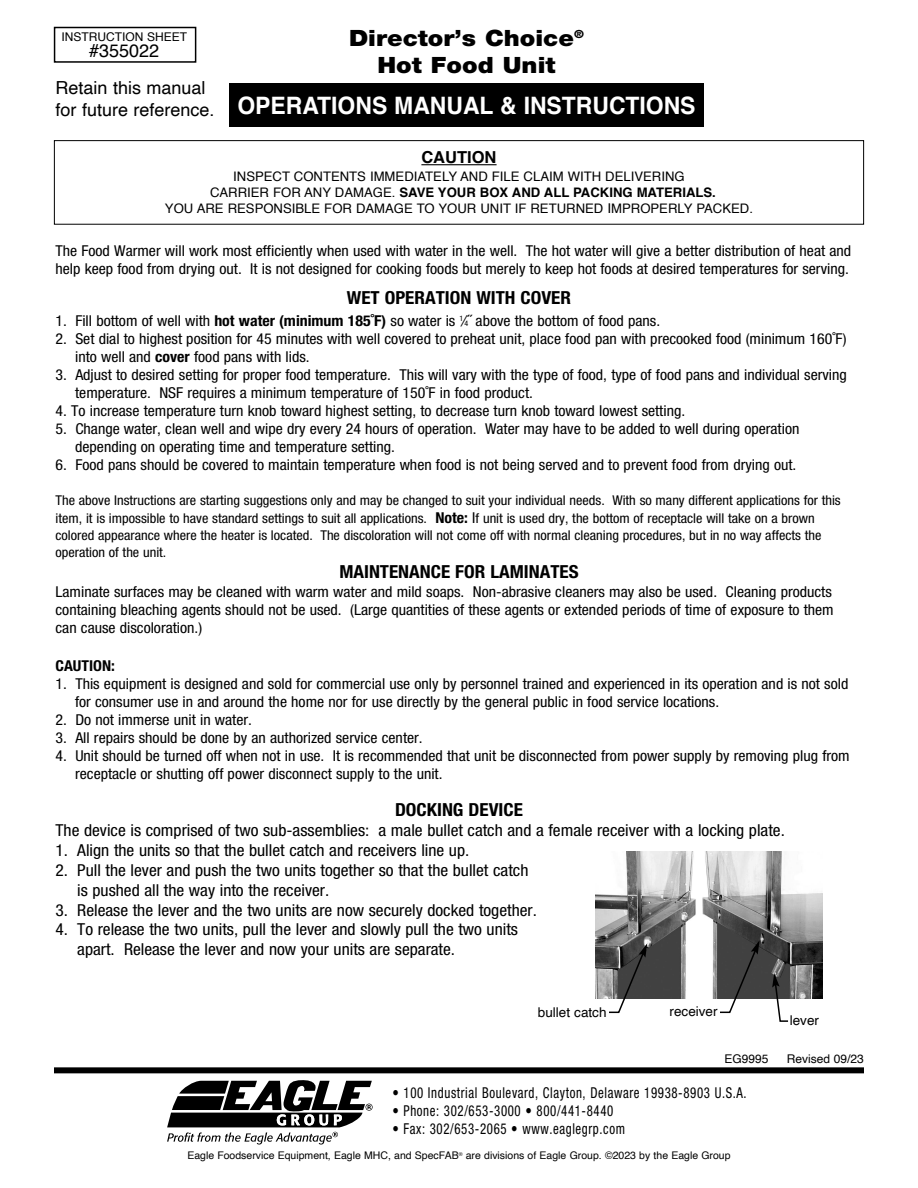
<style>
.page{position:relative;width:918px;height:1188px;background:#fff}
.page>*{position:absolute;margin:0;border:0;box-sizing:border-box;transform-origin:0 0}
.t1{font:700 24px "Helvetica";color:#fff;scale:.95 1}
.t2{font:900 22.5px/27px "Helvetica Neue LT Pro";color:#000;text-align:center;scale:1.1 1}
.t3{font:700 condensed 18px "Helvetica Neue LT Pro";color:#000;scale:1.06 1}
.t4{font:18px/21.6px "Helvetica";color:#000}
.t5{font:condensed 16.5px/19.8px "Helvetica Neue LT Pro";color:#000;scale:1.06 1}
.t6{font:700 16.5px "Helvetica";color:#000}
.t7{font:condensed 15px/18px "Helvetica Neue LT Pro";color:#000;scale:1.06 1}
.t8{font:condensed 15px "Helvetica Neue LT Pro";letter-spacing:.05em;color:#000;scale:.86 1}
.t9{font:700 condensed 15px "Helvetica Neue LT Pro";color:#000;scale:1.06 1}
.t10{font:condensed 13.5px/17.1px "Helvetica Neue LT Pro";color:#000;scale:1.06 1}
.t11{font:13.5px "Helvetica";color:#000}
.t12{font:13.2px "Helvetica";color:#000}
.t13{font:700 13.2px "Helvetica";color:#000}
.t14{font:12px "Helvetica";color:#000}
.t15{font:10.5px "Helvetica";color:#000}
.s1{font-weight:400}
.s2{font-size:13.5px}
.s3{font-weight:700}
.s4{font-size:7.5px}
.s5{font-weight:700;font-size:15px}
.s6{font-size:15px}
</style>
<div class="page">
<div style="left:54px;top:140px;width:810px;height:85px;border:1px solid #000"></div>
<hr style="left:421px;top:164px;width:76px;height:1px;background:#000">
<img style="left:596px;top:852px;width:227px;height:147px">
<svg style="left:608px;top:943px;width:39px;height:71px"></svg>
<svg style="left:718px;top:940px;width:42px;height:74px"></svg>
<svg style="left:772px;top:973px;width:18px;height:49px"></svg>
<div style="left:229px;top:83px;width:475px;height:44px;background:#000"></div>
<div style="left:54px;top:27px;width:142px;height:36px;border:2px solid #000"></div>
<svg style="left:167px;top:1080px;width:206px;height:65px"></svg>
<div style="left:54px;top:1067px;width:810px;height:6px;background:#000"></div>
<p class="t14" style="left:61px;top:31px;width:127px">INSTRUCTION SHEET</p>
<p class="t4" style="left:89px;top:42px;width:72px">#355022</p>
<p class="t4" style="left:56px;top:79px;width:161px">Retain this manual for future reference.</p>
<h2 class="t2" style="left:349px;top:24px;width:215px">Director’s Choice<sup>®<br></sup>Hot Food Unit</h2>
<h1 class="t1" style="left:237px;top:95px;width:484px">OPERATIONS MANUAL &amp; INSTRUCTIONS</h1>
<p class="t6" style="left:421px;top:150px;width:77px">CAUTION</p>
<p class="t12" style="left:233px;top:171px;width:453px">INSPECT CONTENTS IMMEDIATELY AND FILE CLAIM WITH DELIVERING</p>
<p class="t13" style="left:210px;top:187px;width:507px"><span class="s1">CARRIER FOR ANY DAMAGE.</span> SAVE YOUR BOX AND ALL PACKING MATERIALS.</p>
<p class="t12" style="left:165px;top:203px;width:590px">YOU ARE RESPONSIBLE FOR DAMAGE TO YOUR UNIT IF RETURNED <span class="s2">I</span>MPROPERLY PACKED.</p>
<p class="t7" style="left:56px;top:243px;width:752px">The Food Warmer will work most efficiently when used with water in the well. The hot water will give a better distribution of heat and help keep food from drying out. It is not designed for cooking foods but merely to keep hot foods at desired temperatures for serving.</p>
<p class="t3" style="left:347px;top:287px;width:213px">WET OPERATION WITH COVER</p>
<p class="t7" style="left:56px;top:313px;width:572px">1. Fill bottom of well with <span class="s3">hot water (minimum 185˚F)</span> so water is <sup>1</sup>⁄<span class="s4">4</span>˝ above the bottom of food pans.</p>
<p class="t7" style="left:75px;top:331px;width:729px;text-indent:-20px">2. Set dial to highest position for 45 minutes with well covered to preheat unit, place food pan with precooked food (minimum 160˚F) into well and <span class="s3">cover</span> food pans with lids.</p>
<p class="t7" style="left:75px;top:367px;width:730px;text-indent:-20px">3. Adjust to desired setting for proper food temperature. This will vary with the type of food, type of food pans and individual serving temperature. NSF requires a minimum temperature of 150˚F in food product.</p>
<p class="t7" style="left:56px;top:403px;width:596px">4. To increase temperature turn knob toward highest setting, to decrease turn knob toward lowest setting.</p>
<p class="t7" style="left:75px;top:421px;width:685px;text-indent:-20px">5. Change water, clean well and wipe dry every 24 hours of operation. Water may have to be added to well during operation depending on operating time and temperature setting.</p>
<p class="t7" style="left:56px;top:457px;width:700px">6. Food pans should be covered to maintain temperature when food is not being served and to prevent food from drying out.</p>
<p class="t10" style="left:56px;top:493px;width:742px">The above Instructions are starting suggestions only and may be changed to suit your individual needs. With so many different applications for this item, it is impossible to have standard settings to suit all applications. <span class="s5">Note:</span> <span class="s6">I</span>f unit is used dry, the bottom of receptacle will take on a brown colored appearance where the heater is located. The discoloration will not come off with normal cleaning procedures, but in no way affects the operation of the unit.</p>
<p class="t3" style="left:339px;top:561px;width:227px">MAINTENANCE FOR LAMINATES</p>
<p class="t7" style="left:56px;top:584px;width:736px">Laminate surfaces may be cleaned with warm water and mild soaps. Non-abrasive cleaners may also be used. Cleaning products containing bleaching agents should not be used. (Large quantities of these agents or extended periods of time of exposure to them can cause discoloration.)</p>
<p class="t9" style="left:56px;top:657px;width:58px">CAUTION:</p>
<p class="t7" style="left:75px;top:676px;width:731px;text-indent:-19px">1. This equipment is designed and sold for commercial use only by personnel trained and experienced in its operation and is not sold for consumer use in and around the home nor for use directly by the general public in food service locations.</p>
<p class="t7" style="left:56px;top:712px;width:187px">2. Do not immerse unit in water.</p>
<p class="t7" style="left:56px;top:730px;width:348px">3. All repairs should be done by an authorized service center.</p>
<p class="t7" style="left:75px;top:748px;width:732px;text-indent:-20px">4. Unit should be turned off when not in use. It is recommended that unit be disconnected from power supply by removing plug from receptacle or shutting off power disconnect supply to the unit.</p>
<p class="t3" style="left:395px;top:799px;width:122px">DOCKING DEVICE</p>
<p class="t5" style="left:56px;top:822px;width:690px">The device is comprised of two sub-assemblies: a male bullet catch and a female receiver with a locking plate.</p>
<p class="t5" style="left:56px;top:842px;width:392px">1. Align the units so that the bullet catch and receivers line up.</p>
<p class="t5" style="left:77px;top:862px;width:427px;text-indent:-22px">2. Pull the lever and push the two units together so that the bullet catch is pushed all the way into the receiver.</p>
<p class="t5" style="left:56px;top:901px;width:456px">3. Release the lever and the two units are now securely docked together.</p>
<p class="t5" style="left:77px;top:921px;width:417px;text-indent:-22px">4. To release the two units, pull the lever and slowly pull the two units apart. Release the lever and now your units are separate.</p>
<p class="t11" style="left:538px;top:1007px;width:70px">bullet catch</p>
<p class="t11" style="left:670px;top:1005px;width:50px">receiver</p>
<p class="t11" style="left:790px;top:1015px;width:31px">lever</p>
<p class="t14" style="left:725px;top:1054px;width:46px">EG9995</p>
<p class="t14" style="left:787px;top:1054px;width:79px">Revised 09/23</p>
<p class="t8" style="left:392px;top:1087px;width:413px">• 100 Industrial Boulevard, Clayton, Delaware 19938-8903 U.S.A.</p>
<p class="t8" style="left:392px;top:1105px;width:258px">• Phone: 302/653-3000 • 800/441-8440</p>
<p class="t8" style="left:392px;top:1123px;width:272px">• Fax: 302/653-2065 • www.eaglegrp.com</p>
<p class="t15" style="left:187px;top:1151px;width:545px">Eagle Foodservice Equipment, Eagle MHC, and SpecFAB<sup>®</sup> are divisions of Eagle Group. ©2023 by the Eagle Group</p>
</div>
